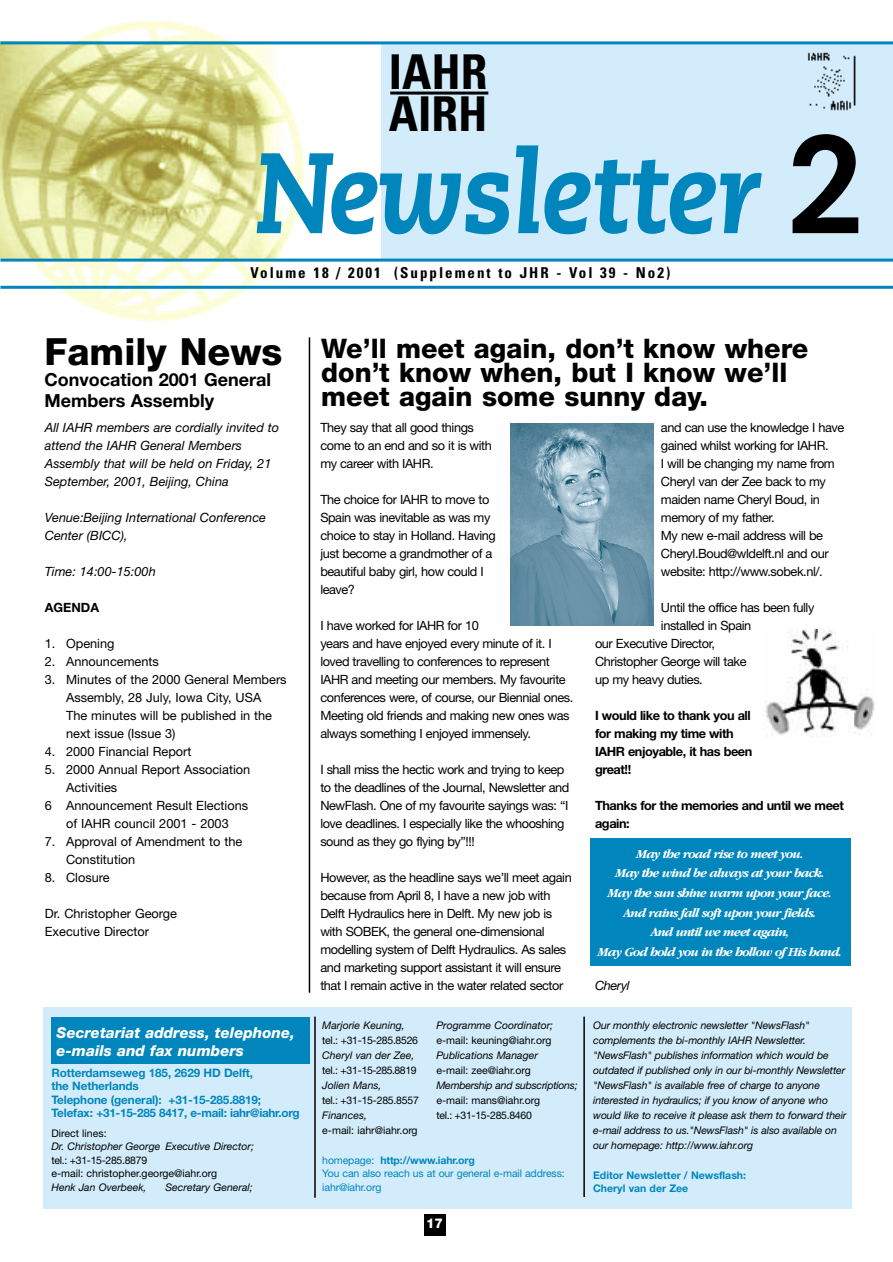
<style>
.page{position:relative;width:893px;height:1262px;background:#fff}
.page>*{position:absolute;margin:0;border:0;box-sizing:border-box;transform-origin:0 0}
.t1{font:italic 800 114px "Caecilia";letter-spacing:-.005em;color:#0086bd;scale:.9 1}
.t2{font:700 condensed 48px/42px "Univers";color:#000}
.t3{font:800 37.5px "Helvetica Neue";color:#000}
.t4{font:800 27px/24px "Helvetica Neue";color:#000}
.t5{font:700 18px/21px "Helvetica Neue";color:#000}
.t6{font:italic 800 15px/18px "Helvetica Neue";color:#fff}
.t7{font:700 condensed 15px "Univers";letter-spacing:.135em;color:#000}
.t8{font:800 13.5px "Helvetica Neue";color:#fff}
.t9{font:12.75px/18px "Helvetica Neue";letter-spacing:-.035em;color:#000}
.t10{font:12.75px/18px "Helvetica Neue";color:#000}
.t11{font:italic 12.75px/18px "Helvetica Neue";color:#000}
.t12{font:italic 700 12.75px/19.5px "Garamond IT Cby BT";letter-spacing:-.065em;color:#fff;text-align:center}
.t13{font:700 12.75px/18px "Helvetica Neue";letter-spacing:-.035em;color:#000}
.t14{font:700 11.7px/13.5px "Helvetica Neue";letter-spacing:-.01em;color:#0086bd}
.t15{font:italic 10.5px/15px "Helvetica Neue";letter-spacing:-.01em;color:#000}
.t16{font:10.5px/13.5px "Helvetica Neue";color:#000}
.t17{font:10.5px/13.5px "Helvetica Neue";letter-spacing:-.01em;color:#0086bd}
.t18{font:700 10.5px/13.5px "Helvetica Neue";color:#0086bd}
.t19{font:10.5px "Helvetica Neue";letter-spacing:-.03em;color:#000}
.t20{font:10.5px "Helvetica Neue";letter-spacing:-.045em;color:#000}
.t21{font:10.5px "Helvetica Neue";letter-spacing:-.02em;color:#000}
.s1{font-style:normal;font-size:138px;color:#000}
.s2{font-weight:700}
</style>
<div class="page">
<div style="left:43px;top:1007px;width:808px;height:201px;background:#d3ecfb"></div>
<div style="left:377px;top:43px;width:515px;height:216px;background:#d3ecfb"></div>
<img style="left:0;top:20px;width:381px;height:353px">
<hr style="left:0;top:258px;width:892px;height:3px;background:#0086bd">
<hr style="left:0;top:41px;width:892px;height:3px;background:#0086bd">
<hr style="left:0;top:286px;width:892px;height:3px;background:#0086bd">
<hr style="left:390px;top:92px;width:98px;height:3px;background:#000">
<img style="left:796px;top:44px;width:66px;height:67px">
<div style="left:51px;top:1016px;width:258px;height:47px;background:#0086bd"></div>
<hr style="left:314px;top:1016px;width:2px;height:181px;background:#000">
<hr style="left:583px;top:1016px;width:2px;height:181px;background:#000">
<div style="left:424px;top:1214px;width:21px;height:21px;background:#000"></div>
<img style="left:510px;top:423px;width:143px;height:202px">
<hr style="left:309px;top:337px;width:1px;height:655px;background:#000">
<img style="left:764px;top:629px;width:111px;height:106px">
<div style="left:590px;top:838px;width:260px;height:127px;background:#0086bd"></div>
<h2 class="t2" style="left:389px;top:56px;width:100px">IAHR<br>AIRH</h2>
<h1 class="t1" style="left:255px;top:145px;width:677px">Newsletter <span class="s1">2</span></h1>
<p class="t7" style="left:250px;top:267px;width:421px">Volume 18 / 2001 (Supplement to JHR - Vol 39 - No2)</p>
<h3 class="t3" style="left:44px;top:338px;width:239px">Family News</h3>
<h3 class="t5" style="left:44px;top:371px;width:228px">Convocation 2001 General<br>Members Assembly</h3>
<p class="t11" style="left:45px;top:420px;width:236px">All IAHR members are cordially invited to attend the IAHR General Members Assembly that will be held on Friday, 21<br>September, 2001, Beijing, China</p>
<p class="t11" style="left:45px;top:510px;width:223px">Venue:Beijing International Conference<br>Center (BICC),</p>
<p class="t11" style="left:45px;top:564px;width:112px">Time: 14:00-15:00h</p>
<p class="t13" style="left:45px;top:600px;width:56px">AGENDA</p>
<p class="t10" style="left:45px;top:636px;width:71px">1. Opening</p>
<p class="t10" style="left:45px;top:654px;width:116px">2. Announcements</p>
<p class="t10" style="left:66px;top:672px;width:222px;text-indent:-21px">3. Minutes of the 2000 General Members<br>Assembly, 28 July, Iowa City, USA<br>The minutes will be published in the next issue (Issue 3)</p>
<p class="t10" style="left:45px;top:744px;width:148px">4. 2000 Financial Report</p>
<p class="t10" style="left:45px;top:762px;width:207px">5. 2000 Annual Report Association</p>
<p class="t10" style="left:66px;top:780px;width:53px">Activities</p>
<p class="t10" style="left:45px;top:798px;width:205px">6 Announcement Result Elections</p>
<p class="t10" style="left:66px;top:816px;width:164px">of IAHR council 2001 - 2003</p>
<p class="t10" style="left:66px;top:834px;width:178px;text-indent:-21px">7. Approval of Amendment to the<br>Constitution</p>
<p class="t10" style="left:45px;top:870px;width:66px">8. Closure</p>
<p class="t10" style="left:45px;top:906px;width:134px">Dr. Christopher George<br>Executive Director</p>
<p class="t6" style="left:57px;top:1024px;width:240px">Secretariat address, telephone, e-mails and fax numbers</p>
<p class="t14" style="left:51px;top:1067px;width:250px">Rotterdamseweg 185, 2629 HD Delft,<br>the Netherlands<br>Telephone (general): +31-15-285.8819; Telefax: +31-15-285 8417, e-mail: iahr@iahr.org</p>
<p class="t16" style="left:51px;top:1127px;width:57px">Direct lines:</p>
<p class="t15" style="left:51px;top:1140px;width:204px">Dr. Christopher George Executive Director;</p>
<p class="t16" style="left:51px;top:1154px;width:167px">tel.: +31-15-285.8879<br>e-mail: christopher.george@iahr.org</p>
<p class="t15" style="left:51px;top:1180px;width:96px">Henk Jan Overbeek,</p>
<p class="t15" style="left:165px;top:1180px;width:89px">Secretary General;</p>
<h3 class="t4" style="left:321px;top:339px;width:488px">We’ll meet again, don’t know where don’t know when, but I know we’ll meet again some sunny day.</h3>
<p class="t9" style="left:320px;top:420px;width:173px">They say that all good things come to an end and so it is with my career with IAHR.</p>
<p class="t9" style="left:320px;top:492px;width:177px">The choice for IAHR to move to<br>Spain was inevitable as was my choice to stay in Holland. Having just become a grandmother of a beautiful baby girl, how could I leave?</p>
<p class="t9" style="left:320px;top:618px;width:254px">I have worked for IAHR for 10<br>years and have enjoyed every minute of it. I loved travelling to conferences to represent IAHR and meeting our members. My favourite conferences were, of course, our Biennial ones.<br>Meeting old friends and making new ones was always something I enjoyed immensely.</p>
<p class="t9" style="left:320px;top:762px;width:250px">I shall miss the hectic work and trying to keep to the deadlines of the Journal, Newsletter and NewFlash. One of my favourite sayings was: “I love deadlines. I especially like the whooshing sound as they go flying by”!!!</p>
<p class="t9" style="left:320px;top:870px;width:253px">However, as the headline says we’ll meet again because from April 8, I have a new job with Delft Hydraulics here in Delft. My new job is with SOBEK, the general one-dimensional modelling system of Delft Hydraulics. As sales and marketing support assistant it will ensure that I remain active in the water related sector</p>
<p class="t15" style="left:322px;top:1018px;width:84px">Marjorie Keuning,</p>
<p class="t15" style="left:436px;top:1018px;width:118px">Programme Coordinator;</p>
<p class="t19" style="left:322px;top:1036px;width:97px">tel.: +31-15-285.8526</p>
<p class="t16" style="left:436px;top:1034px;width:116px">e-mail: keuning@iahr.org</p>
<p class="t15" style="left:322px;top:1048px;width:94px">Cheryl van der Zee,</p>
<p class="t15" style="left:436px;top:1048px;width:103px">Publications Manager</p>
<p class="t20" style="left:322px;top:1066px;width:96px">tel.: +31-15-285.8819</p>
<p class="t16" style="left:436px;top:1064px;width:96px">e-mail: zee@iahr.org</p>
<p class="t15" style="left:322px;top:1078px;width:61px">Jolien Mans,</p>
<p class="t15" style="left:436px;top:1078px;width:143px">Membership and subscriptions;</p>
<p class="t21" style="left:322px;top:1096px;width:98px">tel.: +31-15-285.8557</p>
<p class="t16" style="left:436px;top:1094px;width:105px">e-mail: mans@iahr.org</p>
<p class="t15" style="left:322px;top:1108px;width:46px">Finances,</p>
<p class="t19" style="left:436px;top:1111px;width:97px">tel.: +31-15-285.8460</p>
<p class="t16" style="left:322px;top:1124px;width:97px">e-mail: iahr@iahr.org</p>
<p class="t17" style="left:322px;top:1154px;width:244px">homepage: <span class="s2">http://www.iahr.org<br></span>You can also reach us at our general e-mail address: iahr@iahr.org</p>
<p class="t8" style="left:426px;top:1218px;width:19px">17</p>
<p class="t9" style="left:661px;top:420px;width:185px">and can use the knowledge I have gained whilst working for IAHR.<br>I will be changing my name from<br>Cheryl van der Zee back to my maiden name Cheryl Boud, in memory of my father.<br>My new e-mail address will be<br>Cheryl.Boud@wldelft.nl and our website: http://www.sobek.nl/.</p>
<p class="t9" style="left:661px;top:600px;width:155px">Until the office has been fully</p>
<p class="t9" style="left:661px;top:618px;width:92px">installed in Spain</p>
<p class="t9" style="left:595px;top:636px;width:121px">our Executive Director,</p>
<p class="t9" style="left:595px;top:654px;width:153px">Christopher George will take</p>
<p class="t9" style="left:595px;top:672px;width:109px">up my heavy duties.</p>
<p class="t13" style="left:595px;top:708px;width:159px">I would like to thank you all for making my time with<br>IAHR enjoyable, it has been great!!</p>
<p class="t13" style="left:595px;top:798px;width:250px">Thanks for the memories and until we meet again:</p>
<p class="t12" style="left:598px;top:845px;width:246px">May the road rise to meet you.<br>May the wind be always at your back.<br>May the sun shine warm upon your face.<br>And rains fall soft upon your fields.<br>And until we meet again,<br>May God hold you in the hollow of His hand.</p>
<p class="t11" style="left:595px;top:978px;width:36px">Cheryl</p>
<p class="t15" style="left:593px;top:1018px;width:255px">Our monthly electronic newsletter "NewsFlash" complements the bi-monthly IAHR Newsletter. "NewsFlash" publishes information which would be outdated if published only in our bi-monthly Newsletter "NewsFlash" is available free of charge to anyone interested in hydraulics; if you know of anyone who would like to receive it please ask them to forward their e-mail address to us."NewsFlash" is also available on our homepage: http://www.iahr.org</p>
<p class="t18" style="left:593px;top:1169px;width:154px">Editor Newsletter / Newsflash:<br>Cheryl van der Zee</p>
</div>
